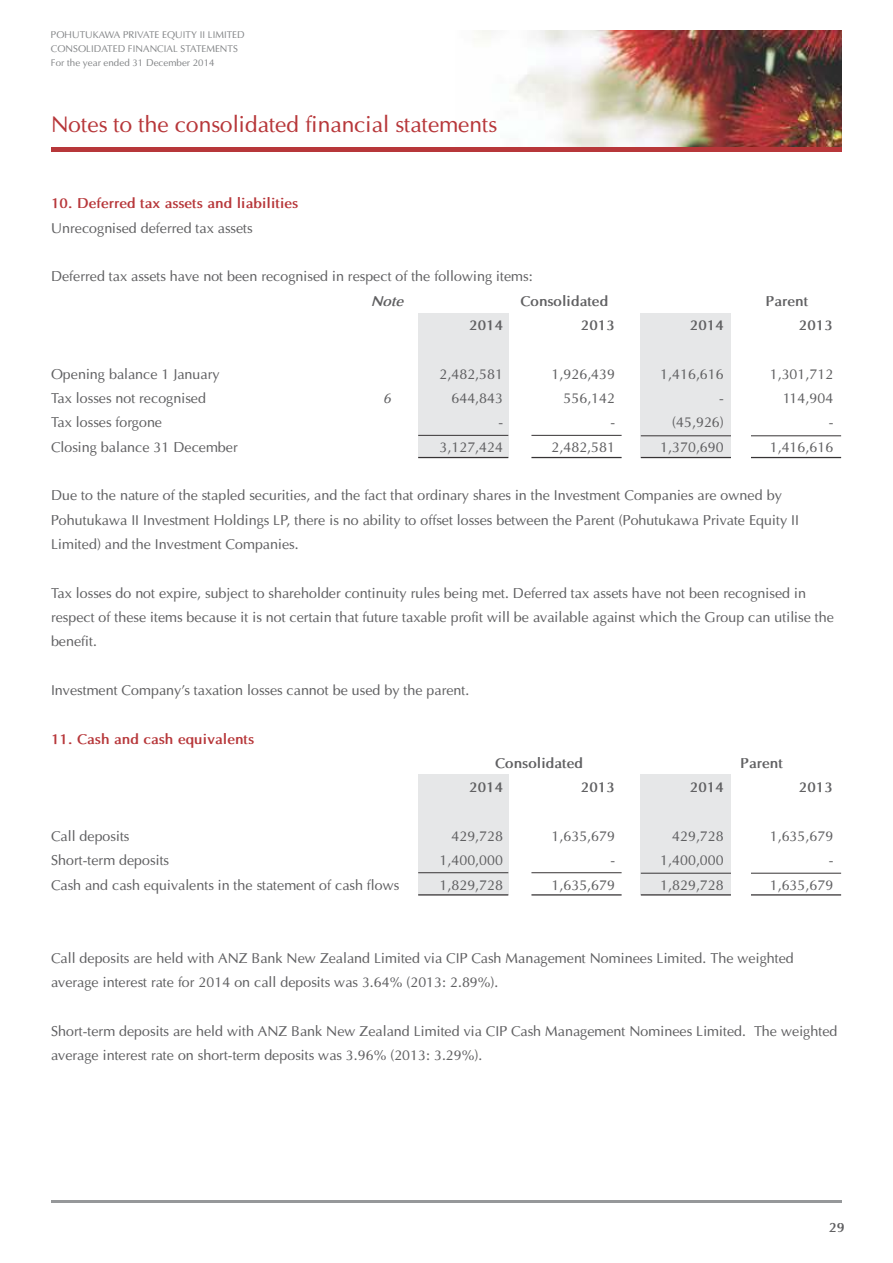
<style>
.page{position:relative;width:893px;height:1263px;background:#fff}
.page>*{position:absolute;margin:0;border:0;box-sizing:border-box;transform-origin:0 0}
.t1{font:22.5px "Optima";color:#b7373a}
.t2{font:14.25px/24.3px "Optima";color:#606062}
.t3{font:700 14.25px "Optima";color:#606062}
.t4{font:700 14.25px "Optima";color:#b7373a}
.t5{font:italic 700 14.25px "Optima";color:#606062}
.t6{font:italic 14.25px "Optima";color:#606062}
.t7{font:700 13.5px "Optima";color:#606062}
.t8{font:9.75px/14.2px "Optima";color:#848688}
</style>
<div class="page">
<div style="left:418px;top:313px;width:90px;height:144px;background:#e6e7e8"></div>
<div style="left:418px;top:774px;width:90px;height:121px;background:#e6e7e8"></div>
<div style="left:641px;top:313px;width:90px;height:144px;background:#e6e7e8"></div>
<div style="left:641px;top:774px;width:90px;height:121px;background:#e6e7e8"></div>
<hr style="left:641px;top:435px;width:90px;height:1px;background:#373435">
<hr style="left:641px;top:873px;width:90px;height:1px;background:#373435">
<hr style="left:641px;top:457px;width:90px;height:1px;background:#373435">
<hr style="left:641px;top:894px;width:90px;height:1px;background:#373435">
<hr style="left:531px;top:435px;width:91px;height:1px;background:#373435">
<hr style="left:531px;top:872px;width:91px;height:1px;background:#373435">
<hr style="left:531px;top:457px;width:91px;height:1px;background:#373435">
<hr style="left:531px;top:894px;width:91px;height:1px;background:#373435">
<hr style="left:418px;top:435px;width:90px;height:1px;background:#373435">
<hr style="left:418px;top:872px;width:90px;height:1px;background:#373435">
<hr style="left:418px;top:457px;width:90px;height:1px;background:#373435">
<hr style="left:418px;top:894px;width:90px;height:1px;background:#373435">
<hr style="left:751px;top:435px;width:90px;height:1px;background:#373435">
<hr style="left:751px;top:873px;width:90px;height:1px;background:#373435">
<hr style="left:751px;top:457px;width:90px;height:1px;background:#373435">
<hr style="left:751px;top:894px;width:90px;height:1px;background:#373435">
<hr style="left:51px;top:1200px;width:791px;height:2px;background:#96989a">
<img style="left:456px;top:31px;width:386px;height:117px">
<hr style="left:51px;top:148px;width:791px;height:4px;background:#b7373a">
<p class="t8" style="left:51px;top:28px;width:195px">POHUTUKAWA PRIVATE EQUITY II LIMITED<br>CONSOLIDATED FINANCIAL STATEMENTS<br>For the year ended 31 December 2014</p>
<h1 class="t1" style="left:51px;top:115px;width:447px">Notes to the consolidated financial statements</h1>
<p class="t4" style="left:51px;top:197px;width:249px">10. Deferred tax assets and liabilities</p>
<p class="t2" style="left:51px;top:217px;width:203px">Unrecognised deferred tax assets</p>
<p class="t2" style="left:51px;top:265px;width:483px">Deferred tax assets have not been recognised in respect of the following items:</p>
<p class="t5" style="left:371px;top:294px;width:34px">Note</p>
<p class="t3" style="left:520px;top:294px;width:89px">Consolidated</p>
<p class="t3" style="left:766px;top:294px;width:44px">Parent</p>
<p class="t3" style="left:469px;top:319px;width:36px">2014</p>
<p class="t3" style="left:581px;top:319px;width:36px">2013</p>
<p class="t3" style="left:690px;top:319px;width:36px">2014</p>
<p class="t3" style="left:799px;top:319px;width:36px">2013</p>
<p class="t2" style="left:51px;top:363px;width:170px">Opening balance 1 January</p>
<p class="t2" style="left:439px;top:363px;width:65px">2,482,581</p>
<p class="t2" style="left:551px;top:363px;width:65px">1,926,439</p>
<p class="t2" style="left:660px;top:363px;width:65px">1,416,616</p>
<p class="t2" style="left:770px;top:363px;width:65px">1,301,712</p>
<p class="t2" style="left:51px;top:387px;width:157px">Tax losses not recognised</p>
<p class="t6" style="left:383px;top:392px;width:9px">6</p>
<p class="t2" style="left:451px;top:387px;width:53px">644,843</p>
<p class="t2" style="left:563px;top:387px;width:53px">556,142</p>
<p class="t2" style="left:719px;top:387px;width:6px">-</p>
<p class="t2" style="left:783px;top:387px;width:52px">114,904</p>
<p class="t2" style="left:51px;top:411px;width:113px">Tax losses forgone</p>
<p class="t2" style="left:498px;top:411px;width:6px">-</p>
<p class="t2" style="left:610px;top:411px;width:6px">-</p>
<p class="t2" style="left:672px;top:411px;width:53px">(45,926)</p>
<p class="t2" style="left:829px;top:411px;width:6px">-</p>
<p class="t2" style="left:51px;top:436px;width:188px">Closing balance 31 December</p>
<p class="t2" style="left:439px;top:436px;width:65px">3,127,424</p>
<p class="t2" style="left:551px;top:436px;width:65px">2,482,581</p>
<p class="t2" style="left:660px;top:436px;width:65px">1,370,690</p>
<p class="t2" style="left:770px;top:436px;width:65px">1,416,616</p>
<p class="t2" style="left:51px;top:484px;width:749px">Due to the nature of the stapled securities, and the fact that ordinary shares in the Investment Companies are owned by<br>Pohutukawa II Investment Holdings LP, there is no ability to offset losses between the Parent (Pohutukawa Private Equity II<br>Limited) and the Investment Companies.</p>
<p class="t2" style="left:51px;top:582px;width:784px">Tax losses do not expire, subject to shareholder continuity rules being met. Deferred tax assets have not been recognised in respect of these items because it is not certain that future taxable profit will be available against which the Group can utilise the benefit.</p>
<p class="t2" style="left:51px;top:679px;width:420px">Investment Company's taxation losses cannot be used by the parent.</p>
<p class="t4" style="left:51px;top:733px;width:205px">11. Cash and cash equivalents</p>
<p class="t3" style="left:495px;top:757px;width:89px">Consolidated</p>
<p class="t3" style="left:741px;top:757px;width:44px">Parent</p>
<p class="t3" style="left:469px;top:781px;width:36px">2014</p>
<p class="t3" style="left:581px;top:781px;width:36px">2013</p>
<p class="t3" style="left:690px;top:781px;width:36px">2014</p>
<p class="t3" style="left:799px;top:781px;width:36px">2013</p>
<p class="t2" style="left:51px;top:825px;width:80px">Call deposits</p>
<p class="t2" style="left:451px;top:825px;width:53px">429,728</p>
<p class="t2" style="left:551px;top:825px;width:65px">1,635,679</p>
<p class="t2" style="left:672px;top:825px;width:53px">429,728</p>
<p class="t2" style="left:770px;top:825px;width:65px">1,635,679</p>
<p class="t2" style="left:51px;top:850px;width:120px">Short-term deposits</p>
<p class="t2" style="left:439px;top:850px;width:65px">1,400,000</p>
<p class="t2" style="left:610px;top:850px;width:6px">-</p>
<p class="t2" style="left:660px;top:850px;width:65px">1,400,000</p>
<p class="t2" style="left:829px;top:850px;width:6px">-</p>
<p class="t2" style="left:51px;top:874px;width:350px">Cash and cash equivalents in the statement of cash flows</p>
<p class="t2" style="left:439px;top:874px;width:65px">1,829,728</p>
<p class="t2" style="left:551px;top:874px;width:65px">1,635,679</p>
<p class="t2" style="left:660px;top:874px;width:65px">1,829,728</p>
<p class="t2" style="left:770px;top:874px;width:65px">1,635,679</p>
<p class="t2" style="left:51px;top:947px;width:744px">Call deposits are held with ANZ Bank New Zealand Limited via CIP Cash Management Nominees Limited. The weighted average interest rate for 2014 on call deposits was 3.64% (2013: 2.89%).</p>
<p class="t2" style="left:51px;top:1020px;width:788px">Short-term deposits are held with ANZ Bank New Zealand Limited via CIP Cash Management Nominees Limited. The weighted average interest rate on short-term deposits was 3.96% (2013: 3.29%).</p>
<p class="t7" style="left:829px;top:1221px;width:18px">29</p>
</div>
